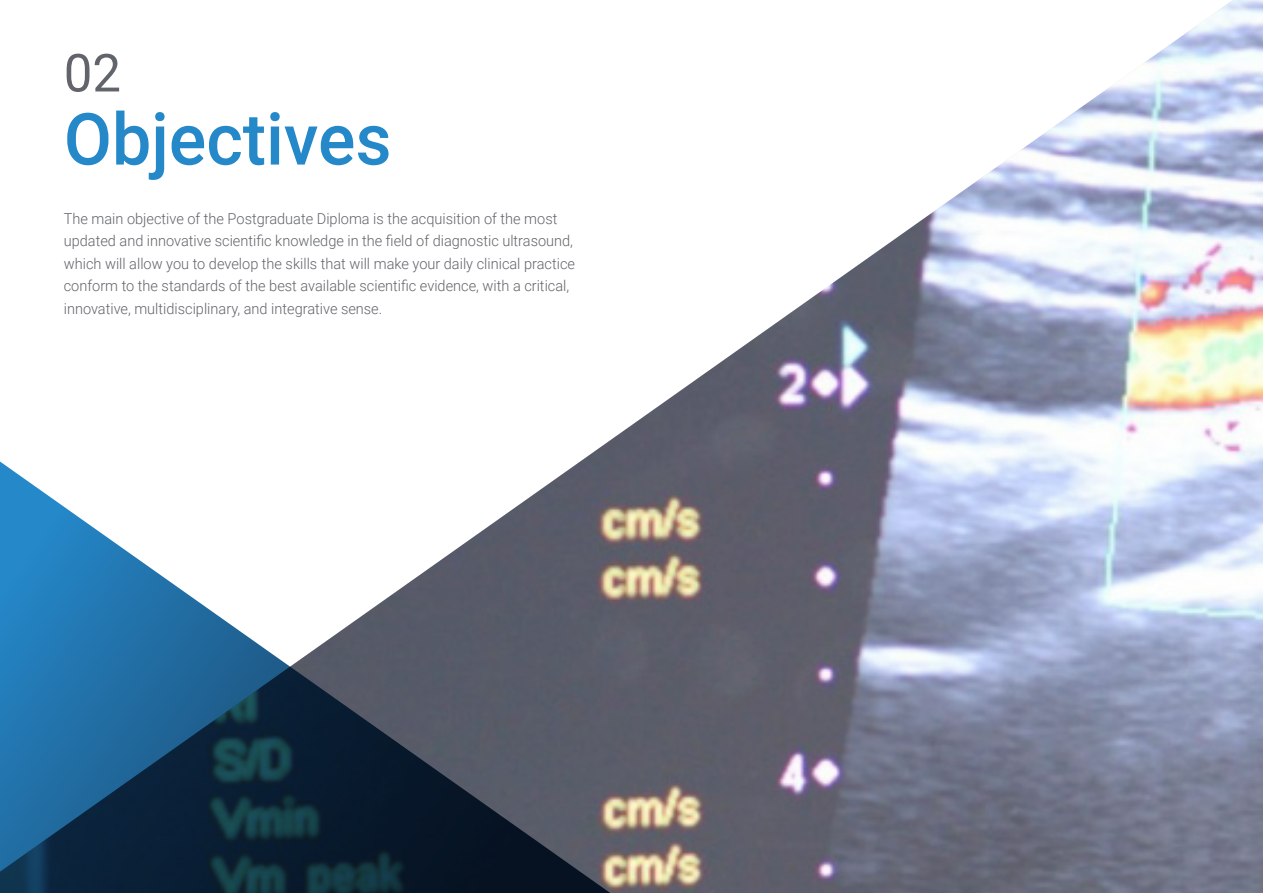
<style>
.page{position:relative;width:1263px;height:893px;background:#fff}
.page>*{position:absolute;margin:0;border:0;box-sizing:border-box;transform-origin:0 0}
.t1{font:500 72px "Roboto";color:#2488c9}
.t2{font:52.5px "Roboto";color:#61646a}
.t3{font:300 15px/22.5px "Roboto";color:#61646a}
</style>
<div class="page">
<img style="left:602px;top:0;width:661px;height:893px">
<svg style="left:0;top:446px;width:640px;height:447px"></svg>
<h2 class="t2" style="left:64px;top:36px;width:59px">02</h2>
<h1 class="t1" style="left:64px;top:89px;width:329px">Objectives</h1>
<p class="t3" style="left:64px;top:207px;width:513px">The main objective of the Postgraduate Diploma is the acquisition of the most updated and innovative scientific knowledge in the field of diagnostic ultrasound, which will allow you to develop the skills that will make your daily clinical practice conform to the standards of the best available scientific evidence, with a critical, innovative, multidisciplinary, and integrative sense.</p>
</div>
